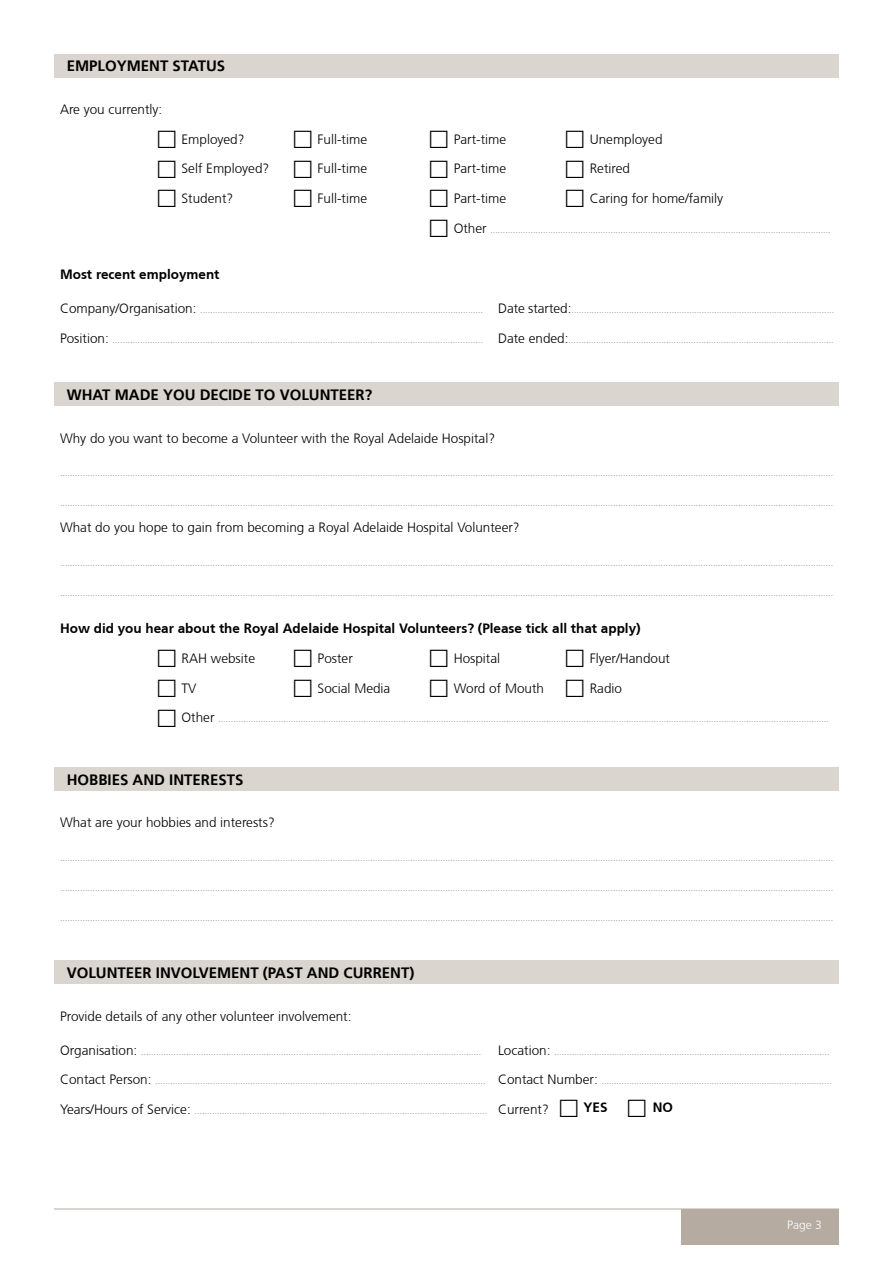
<style>
.page{position:relative;width:893px;height:1263px;background:#fff}
.page>*{position:absolute;margin:0;border:0;box-sizing:border-box;transform-origin:0 0}
.t1{font:700 15px "Frutiger 65";color:#000}
.t2{font:300 13.5px "Frutiger CE";color:#000}
.t3{font:700 13.5px "Frutiger CE";color:#000}
.t4{font:300 12px "Frutiger CE";color:#fff}
.t5{font:300 9px "Frutiger 45";color:#706f6f}
.s1{font-family:"Frutiger CE";font-size:13.5px;color:#000}
</style>
<div class="page">
<div style="left:54px;top:54px;width:784px;height:23px;background:#dbd5cf"></div>
<div style="left:54px;top:382px;width:784px;height:24px;background:#dbd5cf"></div>
<div style="left:54px;top:767px;width:784px;height:23px;background:#dbd5cf"></div>
<div style="left:54px;top:960px;width:784px;height:24px;background:#dbd5cf"></div>
<hr style="left:54px;top:1209px;width:785px;height:1px;background:#b5aba1">
<div style="left:682px;top:1209px;width:157px;height:35px;background:#b5aba1"></div>
<h1 class="t1" style="left:67px;top:57px;width:160px">EMPLOYMENT STATUS</h1>
<h2 class="t2" style="left:60px;top:101px;width:104px">Are you currently:</h2>
<h2 class="t2" style="left:182px;top:131px;width:65px">Employed?</h2>
<h2 class="t2" style="left:318px;top:131px;width:51px">Full-time</h2>
<h2 class="t2" style="left:454px;top:131px;width:54px">Part-time</h2>
<h2 class="t2" style="left:590px;top:131px;width:74px">Unemployed</h2>
<h2 class="t2" style="left:182px;top:161px;width:89px">Self Employed?</h2>
<h2 class="t2" style="left:318px;top:161px;width:51px">Full-time</h2>
<h2 class="t2" style="left:454px;top:161px;width:54px">Part-time</h2>
<h2 class="t2" style="left:590px;top:161px;width:42px">Retired</h2>
<h2 class="t2" style="left:182px;top:191px;width:53px">Student?</h2>
<h2 class="t2" style="left:318px;top:191px;width:51px">Full-time</h2>
<h2 class="t2" style="left:454px;top:191px;width:54px">Part-time</h2>
<h2 class="t2" style="left:590px;top:191px;width:135px">Caring for home/family</h2>
<p class="t5" style="left:454px;top:225px;width:379px"><span class="s1">Other</span> ........................................................................................................................................</p>
<h2 class="t3" style="left:60px;top:267px;width:161px">Most recent employment</h2>
<p class="t5" style="left:60px;top:305px;width:776px"><span class="s1">Company/Organisation:</span> ................................................................................................................. <span class="s1">Date started:</span>.........................................................................................................</p>
<p class="t5" style="left:60px;top:334px;width:775px"><span class="s1">Position:</span> .................................................................................................................................................... <span class="s1">Date ended:</span>..........................................................................................................</p>
<h1 class="t1" style="left:67px;top:386px;width:307px">WHAT MADE YOU DECIDE TO VOLUNTEER?</h1>
<h2 class="t2" style="left:60px;top:430px;width:437px">Why do you want to become a Volunteer with the Royal Adelaide Hospital?</h2>
<p class="t5" style="left:60px;top:468px;width:775px">.....................................................................................................................................................................................................................................................................................................................</p>
<p class="t5" style="left:60px;top:498px;width:775px">.....................................................................................................................................................................................................................................................................................................................</p>
<h2 class="t2" style="left:60px;top:520px;width:461px">What do you hope to gain from becoming a Royal Adelaide Hospital Volunteer?</h2>
<p class="t5" style="left:60px;top:557px;width:775px">.....................................................................................................................................................................................................................................................................................................................</p>
<p class="t5" style="left:60px;top:587px;width:775px">.....................................................................................................................................................................................................................................................................................................................</p>
<h2 class="t3" style="left:60px;top:620px;width:582px">How did you hear about the Royal Adelaide Hospital Volunteers? (Please tick all that apply)</h2>
<h2 class="t2" style="left:182px;top:650px;width:75px">RAH website</h2>
<h2 class="t2" style="left:318px;top:650px;width:37px">Poster</h2>
<h2 class="t2" style="left:454px;top:650px;width:48px">Hospital</h2>
<h2 class="t2" style="left:590px;top:650px;width:82px">Flyer/Handout</h2>
<h2 class="t2" style="left:182px;top:680px;width:16px">TV</h2>
<h2 class="t2" style="left:318px;top:680px;width:74px">Social Media</h2>
<h2 class="t2" style="left:454px;top:680px;width:92px">Word of Mouth</h2>
<h2 class="t2" style="left:590px;top:680px;width:34px">Radio</h2>
<p class="t5" style="left:182px;top:714px;width:649px"><span class="s1">Other</span> ....................................................................................................................................................................................................................................................</p>
<h1 class="t1" style="left:67px;top:770px;width:178px">HOBBIES AND INTERESTS</h1>
<h2 class="t2" style="left:60px;top:815px;width:216px">What are your hobbies and interests?</h2>
<p class="t5" style="left:60px;top:853px;width:775px">.....................................................................................................................................................................................................................................................................................................................</p>
<p class="t5" style="left:60px;top:882px;width:775px">.....................................................................................................................................................................................................................................................................................................................</p>
<p class="t5" style="left:60px;top:912px;width:775px">.....................................................................................................................................................................................................................................................................................................................</p>
<h1 class="t1" style="left:67px;top:964px;width:349px">VOLUNTEER INVOLVEMENT (PAST AND CURRENT)</h1>
<h2 class="t2" style="left:60px;top:1008px;width:293px">Provide details of any other volunteer involvement:</h2>
<p class="t5" style="left:60px;top:1046px;width:771px"><span class="s1">Organisation:</span> ........................................................................................................................................ <span class="s1">Location:</span> ..............................................................................................................</p>
<p class="t5" style="left:60px;top:1076px;width:773px"><span class="s1">Contact Person:</span> .................................................................................................................................... <span class="s1">Contact Number:</span> ............................................................................................</p>
<p class="t5" style="left:60px;top:1106px;width:490px"><span class="s1">Years/Hours of Service:</span> ..................................................................................................................... <span class="s1">Current?</span></p>
<h2 class="t3" style="left:584px;top:1099px;width:26px">YES</h2>
<h2 class="t3" style="left:653px;top:1099px;width:22px">NO</h2>
<h3 class="t4" style="left:787px;top:1217px;width:36px">Page 3</h3>
</div>
